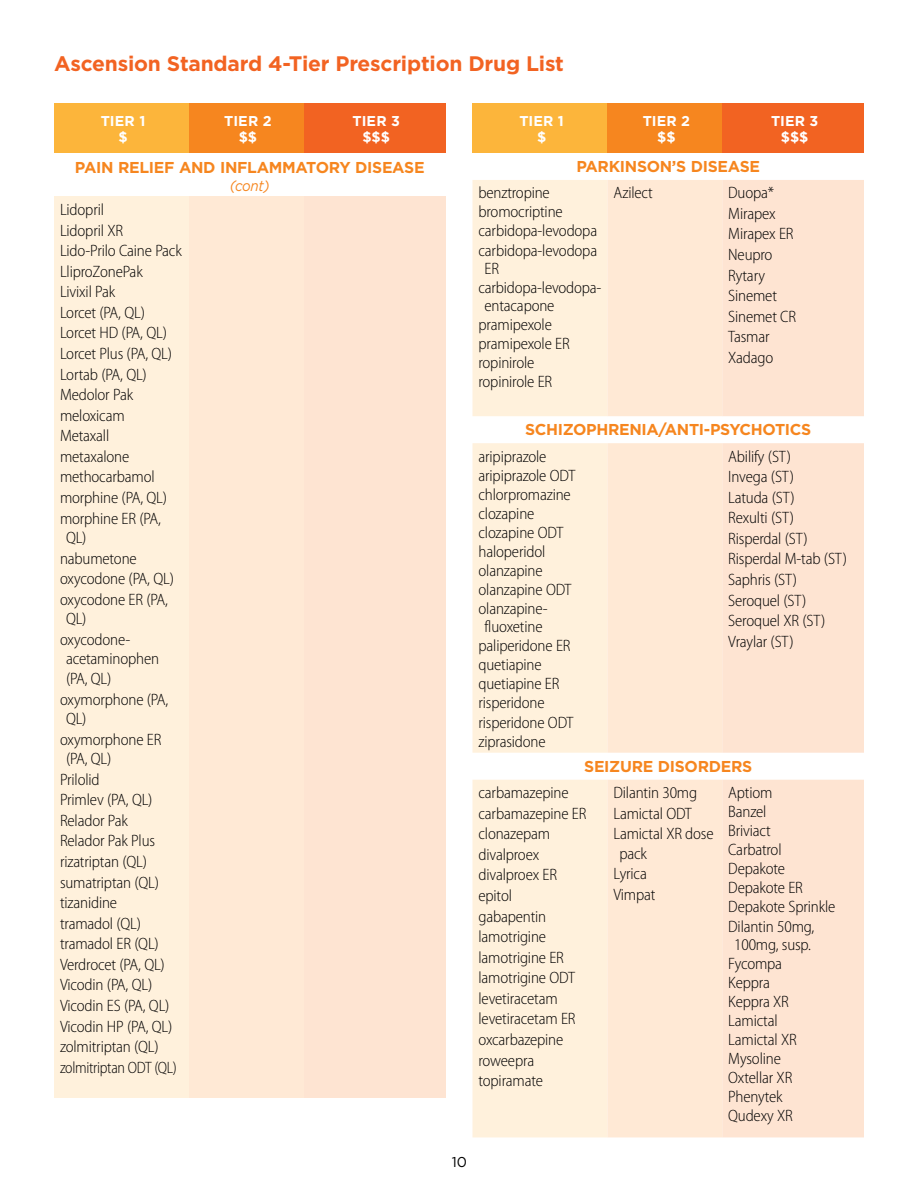
<style>
.page{position:relative;width:918px;height:1188px;background:#fff}
.page>*{position:absolute;margin:0;border:0;box-sizing:border-box;transform-origin:0 0}
.t1{font:700 21px "Gotham";letter-spacing:-.01em;color:#f26322}
.t2{font:300 semi-condensed 16.5px/20.5px "Myriad Pro";letter-spacing:-.01em;color:#000}
.t3{font:300 semi-condensed 16.5px "Myriad Pro";letter-spacing:-.01em;color:#000;scale:.94 1}
.t4{font:700 15.75px "Gotham";letter-spacing:-.02em;color:#f6861f}
.t5{font:italic 15px "Gotham";color:#f6861f;scale:.9 1}
.t6{font:700 14.25px/16.5px "Gotham";letter-spacing:-.01em;color:#fff;text-align:center}
.t7{font:14.25px "Gotham";color:#000}
</style>
<div class="page">
<div style="left:54px;top:104px;width:135px;height:49px;background:#fcb53b"></div>
<div style="left:189px;top:104px;width:115px;height:49px;background:#f6861f"></div>
<div style="left:304px;top:104px;width:142px;height:49px;background:#f26322"></div>
<div style="left:54px;top:197px;width:135px;height:901px;background:#fff1dc"></div>
<div style="left:189px;top:197px;width:115px;height:901px;background:#ffe9d5"></div>
<div style="left:304px;top:197px;width:142px;height:901px;background:#fee4d2"></div>
<div style="left:472px;top:104px;width:136px;height:49px;background:#fcb53b"></div>
<div style="left:608px;top:104px;width:114px;height:49px;background:#f6861f"></div>
<div style="left:722px;top:104px;width:142px;height:49px;background:#f26322"></div>
<svg style="left:472px;top:180px;width:136px;height:957px;background:#fff2de"></svg>
<div style="left:608px;top:180px;width:114px;height:957px;background:#ffe9d5"></div>
<div style="left:722px;top:180px;width:142px;height:957px;background:#fee4d2"></div>
<p class="t1" style="left:54px;top:52px;width:511px">Ascension Standard 4-Tier Prescription Drug List</p>
<p class="t6" style="left:101px;top:112px;width:46px">TIER 1 $</p>
<p class="t6" style="left:224px;top:112px;width:49px">TIER 2 $$</p>
<p class="t6" style="left:353px;top:112px;width:49px">TIER 3 $$$</p>
<p class="t4" style="left:75px;top:158px;width:340px">PAIN RELIEF AN D IN FLAMMATORY DISEASE</p>
<p class="t5" style="left:230px;top:177px;width:46px">(cont)</p>
<p class="t2" style="left:60px;top:200px;width:46px">Lidopril</p>
<p class="t2" style="left:60px;top:220px;width:65px">Lidopril XR</p>
<p class="t2" style="left:60px;top:241px;width:123px">Lido-Prilo Caine Pack</p>
<p class="t2" style="left:60px;top:261px;width:84px">LliproZonePak</p>
<p class="t2" style="left:60px;top:282px;width:57px">Livixil Pak</p>
<p class="t2" style="left:60px;top:302px;width:86px">Lorcet (PA, QL)</p>
<p class="t2" style="left:60px;top:323px;width:109px">Lorcet HD (PA, QL)</p>
<p class="t2" style="left:60px;top:344px;width:114px">Lorcet Plus (PA, QL)</p>
<p class="t2" style="left:60px;top:364px;width:88px">Lortab (PA, QL)</p>
<p class="t2" style="left:60px;top:385px;width:75px">Medolor Pak</p>
<p class="t2" style="left:60px;top:405px;width:66px">meloxicam</p>
<p class="t2" style="left:60px;top:426px;width:51px">Metaxall</p>
<p class="t2" style="left:60px;top:446px;width:71px">metaxalone</p>
<p class="t2" style="left:60px;top:467px;width:96px">methocarbamol</p>
<p class="t2" style="left:60px;top:488px;width:109px">morphine (PA, QL)</p>
<p class="t2" style="left:60px;top:508px;width:103px">morphine ER (PA,</p>
<p class="t2" style="left:66px;top:528px;width:22px">QL)</p>
<p class="t2" style="left:60px;top:548px;width:78px">nabumetone</p>
<p class="t2" style="left:60px;top:569px;width:116px">oxycodone (PA, QL)</p>
<p class="t2" style="left:60px;top:589px;width:109px">oxycodone ER (PA,</p>
<p class="t2" style="left:66px;top:609px;width:22px">QL)</p>
<p class="t2" style="left:60px;top:630px;width:72px">oxycodone-</p>
<p class="t2" style="left:66px;top:649px;width:95px">acetaminophen</p>
<p class="t2" style="left:66px;top:669px;width:47px">(PA, QL)</p>
<p class="t2" style="left:60px;top:689px;width:110px">oxymorphone (PA,</p>
<p class="t2" style="left:66px;top:709px;width:22px">QL)</p>
<p class="t2" style="left:60px;top:729px;width:103px">oxymorphone ER</p>
<p class="t2" style="left:66px;top:749px;width:47px">(PA, QL)</p>
<p class="t2" style="left:60px;top:769px;width:41px">Prilolid</p>
<p class="t2" style="left:60px;top:790px;width:94px">Primlev (PA, QL)</p>
<p class="t2" style="left:60px;top:810px;width:69px">Relador Pak</p>
<p class="t2" style="left:60px;top:831px;width:97px">Relador Pak Plus</p>
<p class="t2" style="left:60px;top:852px;width:89px">rizatriptan (QL)</p>
<p class="t2" style="left:60px;top:872px;width:101px">sumatriptan (QL)</p>
<p class="t2" style="left:60px;top:893px;width:59px">tizanidine</p>
<p class="t2" style="left:60px;top:913px;width:83px">tramadol (QL)</p>
<p class="t2" style="left:60px;top:934px;width:100px">tramadol ER (QL)</p>
<p class="t2" style="left:60px;top:954px;width:106px">Verdrocet (PA, QL)</p>
<p class="t2" style="left:60px;top:975px;width:94px">Vicodin (PA, QL)</p>
<p class="t2" style="left:60px;top:996px;width:111px">Vicodin ES (PA, QL)</p>
<p class="t2" style="left:60px;top:1016px;width:114px">Vicodin HP (PA, QL)</p>
<p class="t2" style="left:60px;top:1037px;width:100px">zolmitriptan (QL)</p>
<p class="t3" style="left:60px;top:1058px;width:126px">zolmitriptan ODT (QL)</p>
<p class="t6" style="left:519px;top:112px;width:46px">TIER 1 $</p>
<p class="t6" style="left:643px;top:112px;width:49px">TIER 2 $$</p>
<p class="t6" style="left:771px;top:112px;width:49px">TIER 3 $$$</p>
<p class="t4" style="left:576px;top:157px;width:55px">PARKINSON</p>
<p class="t4" style="left:672px;top:157px;width:79px">’S DISEASE</p>
<p class="t2" style="left:478px;top:183px;width:73px">benztropine</p>
<p class="t2" style="left:478px;top:202px;width:86px">bromocriptine</p>
<p class="t2" style="left:478px;top:221px;width:120px">carbidopa-levodopa</p>
<p class="t2" style="left:478px;top:240px;width:120px">carbidopa-levodopa</p>
<p class="t2" style="left:485px;top:258px;width:16px">ER</p>
<p class="t2" style="left:478px;top:277px;width:125px">carbidopa-levodopa-</p>
<p class="t2" style="left:485px;top:295px;width:72px">entacapone</p>
<p class="t2" style="left:478px;top:314px;width:75px">pramipexole</p>
<p class="t2" style="left:478px;top:333px;width:93px">pramipexole ER</p>
<p class="t2" style="left:478px;top:352px;width:57px">ropinirole</p>
<p class="t2" style="left:478px;top:372px;width:75px">ropinirole ER</p>
<p class="t2" style="left:614px;top:183px;width:41px">Azilect</p>
<p class="t2" style="left:728px;top:183px;width:69px">Duopa*<br>Mirapex<br>Mirapex ER<br>Neupro<br>Rytary<br>Sinemet<br>Sinemet CR<br>Tasmar<br>Xadago</p>
<p class="t4" style="left:525px;top:421px;width:269px">SCHI ZOPHRENIA/ANTI-PSYCHOTICS</p>
<p class="t2" style="left:478px;top:446px;width:70px">aripiprazole</p>
<p class="t2" style="left:478px;top:465px;width:98px">aripiprazole ODT</p>
<p class="t2" style="left:478px;top:484px;width:94px">chlorpromazine</p>
<p class="t2" style="left:478px;top:503px;width:57px">clozapine</p>
<p class="t2" style="left:478px;top:522px;width:86px">clozapine ODT</p>
<p class="t2" style="left:478px;top:542px;width:68px">haloperidol</p>
<p class="t2" style="left:478px;top:561px;width:66px">olanzapine</p>
<p class="t2" style="left:478px;top:580px;width:95px">olanzapine ODT</p>
<p class="t2" style="left:478px;top:599px;width:71px">olanzapine-</p>
<p class="t2" style="left:485px;top:617px;width:60px">fluoxetine</p>
<p class="t2" style="left:478px;top:636px;width:94px">paliperidone ER</p>
<p class="t2" style="left:478px;top:655px;width:65px">quetiapine</p>
<p class="t2" style="left:478px;top:674px;width:82px">quetiapine ER</p>
<p class="t2" style="left:478px;top:693px;width:68px">risperidone</p>
<p class="t2" style="left:478px;top:712px;width:97px">risperidone ODT</p>
<p class="t2" style="left:478px;top:731px;width:69px">ziprasidone</p>
<p class="t2" style="left:728px;top:446px;width:120px">Abilify (ST)<br>Invega (ST)<br>Latuda (ST)<br>Rexulti (ST)<br>Risperdal (ST)<br>Risperdal M-tab (ST)<br>Saphris (ST)<br>Seroquel (ST)<br>Seroquel XR (ST)<br>Vraylar (ST)</p>
<p class="t4" style="left:584px;top:757px;width:168px">SEIZURE DISORDERS</p>
<p class="t2" style="left:478px;top:783px;width:109px">carbamazepine carbamazepine ER clonazepam divalproex divalproex ER epitol<br>gabapentin lamotrigine lamotrigine ER lamotrigine ODT levetiracetam levetiracetam ER oxcarbazepine roweepra topiramate</p>
<p class="t2" style="left:614px;top:783px;width:85px">Dilantin 30mg</p>
<p class="t2" style="left:728px;top:783px;width:46px">Aptiom</p>
<p class="t2" style="left:728px;top:802px;width:40px">Banzel</p>
<p class="t2" style="left:728px;top:821px;width:44px">Briviact</p>
<p class="t2" style="left:728px;top:840px;width:55px">Carbatrol</p>
<p class="t2" style="left:728px;top:859px;width:58px">Depakote</p>
<p class="t2" style="left:728px;top:878px;width:76px">Depakote ER</p>
<p class="t2" style="left:728px;top:897px;width:109px">Depakote Sprinkle</p>
<p class="t2" style="left:728px;top:916px;width:88px">Dilantin 50mg,</p>
<p class="t2" style="left:734px;top:934px;width:78px">100mg, susp.</p>
<p class="t2" style="left:728px;top:953px;width:55px">Fycompa</p>
<p class="t2" style="left:728px;top:972px;width:43px">Keppra</p>
<p class="t2" style="left:728px;top:991px;width:62px">Keppra XR</p>
<p class="t2" style="left:728px;top:1010px;width:51px">Lamictal</p>
<p class="t2" style="left:728px;top:1029px;width:70px">Lamictal XR</p>
<p class="t2" style="left:728px;top:1049px;width:54px">Mysoline</p>
<p class="t2" style="left:728px;top:1068px;width:66px">Oxtellar XR</p>
<p class="t2" style="left:728px;top:1087px;width:56px">Phenytek</p>
<p class="t2" style="left:728px;top:1106px;width:66px">Qudexy XR</p>
<p class="t2" style="left:614px;top:803px;width:80px">Lamictal ODT</p>
<p class="t2" style="left:614px;top:824px;width:102px">Lamictal XR dose</p>
<p class="t2" style="left:620px;top:843px;width:29px">pack</p>
<p class="t2" style="left:614px;top:864px;width:35px">Lyrica</p>
<p class="t2" style="left:614px;top:884px;width:43px">Vimpat</p>
<p class="t7" style="left:452px;top:1153px;width:17px">10</p>
</div>
